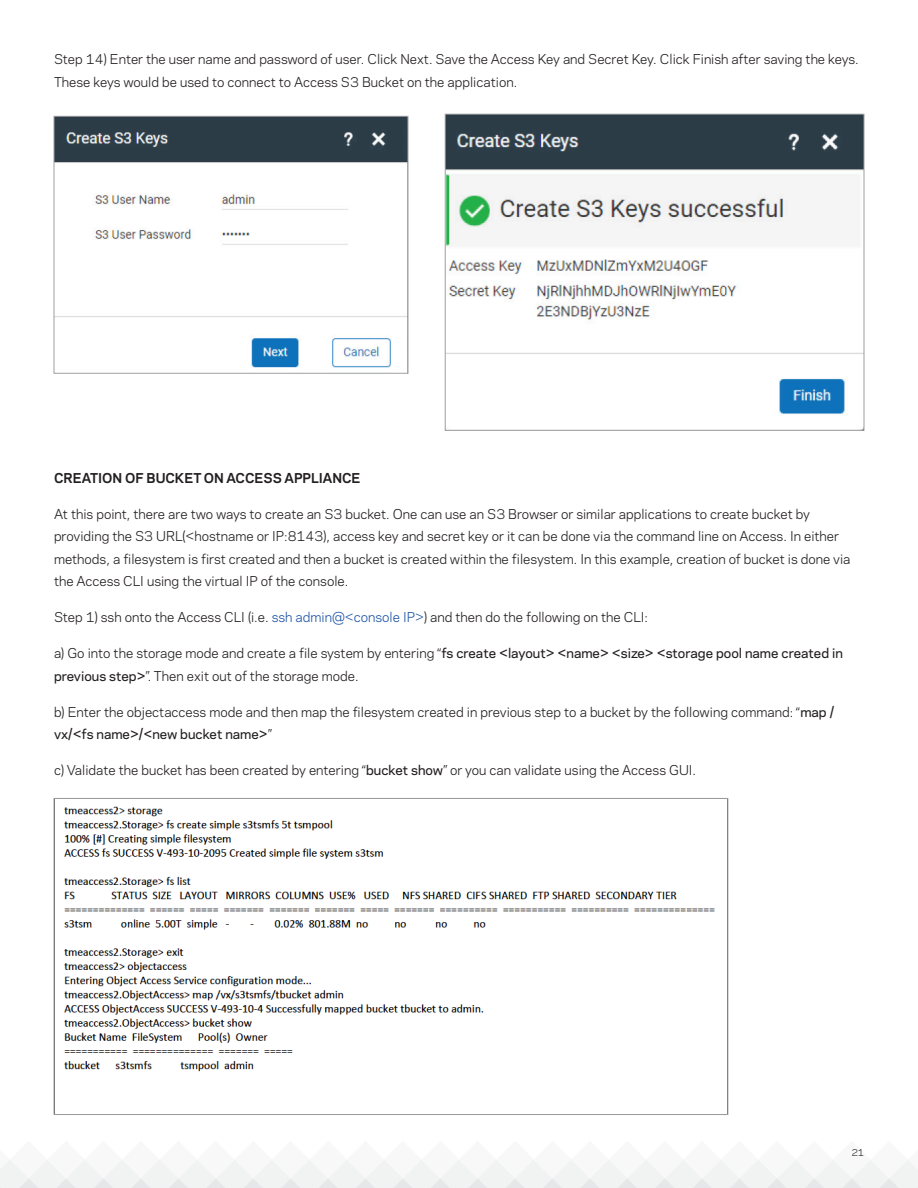
<style>
.page{position:relative;width:918px;height:1188px;background:#fff}
.page>*{position:absolute;margin:0;border:0;box-sizing:border-box;transform-origin:0 0}
.Body_Copy{font:12.75px/22.5px "Polaris";color:#231f20}
.Paragraph_Subtitle{font:700 12.75px "Polaris";color:#231f20}
.t1{font:9px "Polaris";color:#231f20}
.s1{color:#2056a6}
.s2{font-weight:500}
</style>
<div class="page">
<svg style="left:0;top:1160px;width:918px;height:28px"></svg>
<img style="left:56px;top:118px;width:350px;height:250px">
<div style="left:54px;top:116px;width:354px;height:258px;border:1px solid #9d9fa2"></div>
<img style="left:447px;top:116px;width:415px;height:298px">
<div style="left:445px;top:114px;width:419px;height:317px;border:1px solid #9d9fa2"></div>
<img style="left:64px;top:806px;width:651px;height:266px">
<p class="Body_Copy" style="left:54px;top:47px;width:806px">Step 14) Enter the user name and password of user. Click Next. Save the Access Key and Secret Key. Click Finish after saving the keys.<br>These keys would be used to connect to Access S3 Bucket on the application.</p>
<p class="Paragraph_Subtitle" style="left:54px;top:468px;width:308px">CREATION OF BUCKET ON ACCESS APPLIANCE</p>
<p class="Body_Copy" style="left:54px;top:502px;width:798px">At this point, there are two ways to create an S3 bucket. One can use an S3 Browser or similar applications to create bucket by providing the S3 URL(&lt;hostname or IP:8143), access key and secret key or it can be done via the command line on Access. In either methods, a filesystem is first created and then a bucket is created within the filesystem. In this example, creation of bucket is done via the Access CLI using the virtual IP of the console.</p>
<p class="Body_Copy" style="left:54px;top:605px;width:596px">Step 1) ssh onto the Access CLI (i.e. <span class="s1">ssh admin@&lt;console IP&gt;</span>) and then do the following on the CLI:</p>
<p class="Body_Copy" style="left:54px;top:641px;width:790px">a) Go into the storage mode and create a file system by entering “<span class="s2">fs create &lt;layout&gt; &lt;name&gt; &lt;size&gt; &lt;storage pool name created in previous step&gt;</span>”. Then exit out of the storage mode.</p>
<p class="Body_Copy" style="left:54px;top:700px;width:782px">b) Enter the objectaccess mode and then map the filesystem created in previous step to a bucket by the following command: “<span class="s2">map / vx/&lt;fs name&gt;/&lt;new bucket name&gt;</span>”</p>
<p class="Body_Copy" style="left:54px;top:758px;width:644px">c) Validate the bucket has been created by entering “<span class="s2">bucket show</span>” or you can validate using the Access GUI.</p>
<p class="t1" style="left:852px;top:1146px;width:14px">21</p>
</div>
